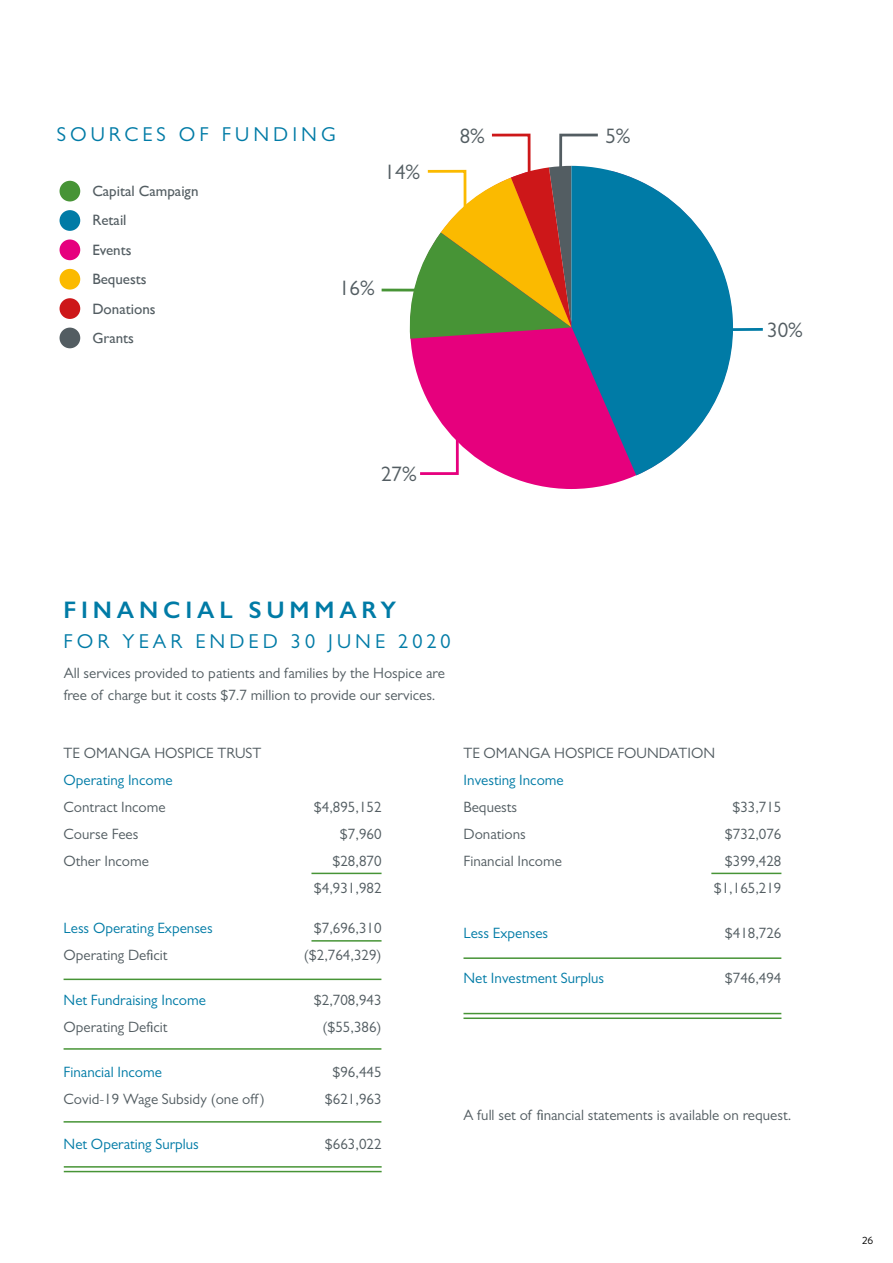
<style>
.page{position:relative;width:893px;height:1263px;background:#fff}
.page>*{position:absolute;margin:0;border:0;box-sizing:border-box;transform-origin:0 0}
.t1{font:600 24px "Gill Sans";letter-spacing:.2em;color:#007ba6}
.t2{font:21px "Gill Sans";color:#535d62}
.t3{font:20.25px "Gill Sans";letter-spacing:.2em;color:#007ba6}
.t4{font:15px/27px "Gill Sans";color:#535d62;text-align:right}
.t5{font:15px "Gill Sans";color:#007ba6}
.t6{font:15px/29.4px "Gill Sans";color:#535d62}
.t7{font:10.5px "Brandon Grotesque";color:#000}
</style>
<div class="page">
<svg style="left:410px;top:339px;width:227px;height:150px;fill:#e6007d"></svg>
<div style="left:60px;top:181px;width:20px;height:20px;background:#479436;border-radius:50%"></div>
<div style="left:60px;top:210px;width:20px;height:21px;background:#007ba6;border-radius:50%"></div>
<div style="left:60px;top:239px;width:20px;height:21px;background:#e6007e;border-radius:50%"></div>
<div style="left:60px;top:269px;width:20px;height:21px;background:#fbba00;border-radius:50%"></div>
<div style="left:60px;top:298px;width:20px;height:21px;background:#cd1719;border-radius:50%"></div>
<div style="left:60px;top:328px;width:20px;height:20px;background:#535d62;border-radius:50%"></div>
<svg style="left:407px;top:133px;width:191px;height:206px"></svg>
<svg style="left:417px;top:434px;width:43px;height:42px"></svg>
<hr style="left:382px;top:289px;width:37px;height:2px;background:#479436">
<hr style="left:730px;top:328px;width:33px;height:3px;background:#007ba6">
<svg style="left:571px;top:166px;width:162px;height:309px;fill:#007ba6"></svg>
<hr style="left:311px;top:873px;width:71px;height:1px;background:#479436">
<hr style="left:311px;top:940px;width:71px;height:1px;background:#479436">
<hr style="left:711px;top:873px;width:70px;height:1px;background:#479436">
<hr style="left:64px;top:978px;width:317px;height:2px;background:#479436">
<hr style="left:463px;top:1013px;width:318px;height:1px;background:#479436">
<hr style="left:463px;top:957px;width:318px;height:2px;background:#479436">
<hr style="left:64px;top:1048px;width:317px;height:2px;background:#479436">
<hr style="left:64px;top:1121px;width:317px;height:1px;background:#479436">
<hr style="left:64px;top:1166px;width:318px;height:1px;background:#479436">
<hr style="left:463px;top:1017px;width:318px;height:2px;background:#479436">
<hr style="left:64px;top:1171px;width:318px;height:1px;background:#479436">
<h3 class="t3" style="left:57px;top:123px;width:280px">SOURCES OF FUNDING</h3>
<p class="t6" style="left:92px;top:176px;width:108px">Capital Campaign<br>Retail<br>Events</p>
<p class="t6" style="left:92px;top:264px;width:56px">Bequests</p>
<p class="t6" style="left:92px;top:294px;width:65px">Donations<br>Grants</p>
<h2 class="t2" style="left:339px;top:276px;width:37px">16%</h2>
<h2 class="t2" style="left:385px;top:160px;width:37px">14%</h2>
<h2 class="t2" style="left:460px;top:124px;width:27px">8%</h2>
<h2 class="t2" style="left:605px;top:124px;width:27px">5%</h2>
<h2 class="t2" style="left:767px;top:318px;width:37px">30%</h2>
<h2 class="t2" style="left:381px;top:461px;width:37px">27%</h2>
<h1 class="t1" style="left:64px;top:595px;width:334px">FINANCIAL SUMMARY</h1>
<h3 class="t3" style="left:64px;top:629px;width:389px">FOR YEAR ENDED 30 JUNE 2020</h3>
<p class="t4" style="left:64px;top:661px;width:383px;line-height:22.5px;text-align:left">All services provided to patients and families by the Hospice are free of charge but it costs $7.7 million to provide our services.</p>
<p class="t4" style="left:64px;top:739px;width:199px">TE OMANGA HOSPICE TRUST</p>
<p class="t5" style="left:64px;top:771px;width:111px">Operating Income</p>
<p class="t4" style="left:64px;top:793px;width:104px">Contract Income</p>
<p class="t4" style="left:314px;top:793px;width:69px">$4,895,152</p>
<p class="t4" style="left:64px;top:820px;width:76px">Course Fees</p>
<p class="t4" style="left:340px;top:820px;width:43px">$7,960</p>
<p class="t4" style="left:64px;top:847px;width:87px">Other Income</p>
<p class="t4" style="left:314px;top:847px;width:69px">$28,870 $4,931,982</p>
<p class="t5" style="left:64px;top:920px;width:151px">Less Operating Expenses</p>
<p class="t4" style="left:314px;top:915px;width:69px">$7,696,310</p>
<p class="t4" style="left:64px;top:942px;width:105px">Operating Deficit</p>
<p class="t4" style="left:304px;top:942px;width:79px">($2,764,329)</p>
<p class="t5" style="left:64px;top:992px;width:144px">Net Fundraising Income</p>
<p class="t4" style="left:314px;top:987px;width:69px">$2,708,943</p>
<p class="t4" style="left:64px;top:1014px;width:105px">Operating Deficit</p>
<p class="t4" style="left:322px;top:1014px;width:61px">($55,386)</p>
<p class="t5" style="left:64px;top:1064px;width:100px">Financial Income</p>
<p class="t4" style="left:332px;top:1059px;width:51px">$96,445</p>
<p class="t4" style="left:64px;top:1086px;width:203px">Covid-19 Wage Subsidy (one off)</p>
<p class="t4" style="left:325px;top:1086px;width:58px">$621,963</p>
<p class="t5" style="left:64px;top:1136px;width:137px">Net Operating Surplus</p>
<p class="t4" style="left:325px;top:1131px;width:58px">$663,022</p>
<p class="t4" style="left:463px;top:739px;width:253px">TE OMANGA HOSPICE FOUNDATION</p>
<p class="t5" style="left:463px;top:771px;width:102px">Investing Income</p>
<p class="t4" style="left:463px;top:793px;width:55px">Bequests</p>
<p class="t4" style="left:732px;top:793px;width:51px">$33,715</p>
<p class="t4" style="left:463px;top:820px;width:64px">Donations</p>
<p class="t4" style="left:725px;top:820px;width:58px">$732,076</p>
<p class="t4" style="left:463px;top:847px;width:100px">Financial Income</p>
<p class="t4" style="left:714px;top:847px;width:69px">$399,428 $1,165,219</p>
<p class="t5" style="left:463px;top:924px;width:86px">Less Expenses</p>
<p class="t4" style="left:725px;top:919px;width:58px">$418,726</p>
<p class="t5" style="left:463px;top:969px;width:142px">Net Investment Surplus</p>
<p class="t4" style="left:725px;top:964px;width:58px">$746,494</p>
<p class="t4" style="left:463px;top:1101px;width:329px">A full set of financial statements is available on request.</p>
<p class="t7" style="left:862px;top:1233px;width:13px">26</p>
</div>
